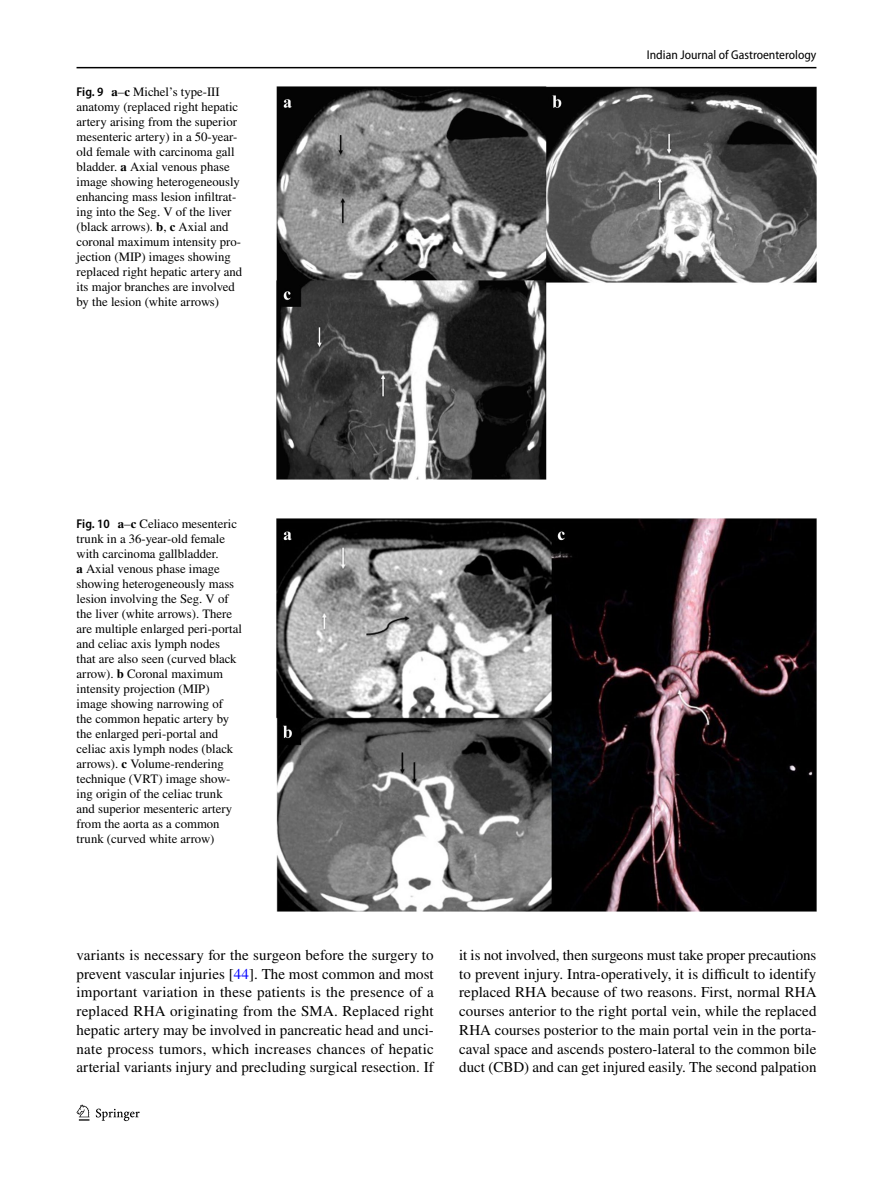
<style>
.page{position:relative;width:893px;height:1187px;background:#fff}
.page>*{position:absolute;margin:0;border:0;box-sizing:border-box;transform-origin:0 0}
.t1{font:15px/18.8px "STIX";letter-spacing:.005em;color:#000;text-align:justify}
.t2{font:12.75px/15px "STIX";color:#000}
.t3{font:semi-condensed 12.75px "Myriad Pro";color:#000}
.s1{font-family:"Myriad Pro";font-weight:600;font-stretch:semi-condensed}
.s2{font-weight:700}
.s3{color:#00f}
</style>
<div class="page">
<hr style="left:77px;top:67px;width:739px;height:1px;background:#000">
<svg style="left:77px;top:1104px;width:12px;height:16px"></svg>
<svg style="left:96px;top:1108px;width:44px;height:12px"></svg>
<img style="left:276px;top:87px;width:540px;height:392px">
<img style="left:276px;top:518px;width:540px;height:393px">
<p class="t2" style="left:77px;top:85px;width:167px"><span class="s1">Fig. 9</span> <span class="s2">a</span>–<span class="s2">c</span> Michel’s type-III anatomy (replaced right hepatic artery arising from the superior mesenteric artery) in a 50-year&shy;old female with carcinoma gall bladder. <span class="s2">a</span> Axial venous phase image showing heterogeneously enhancing mass lesion infiltrat&shy;ing into the Seg. V of the liver (black arrows). <span class="s2">b</span>, <span class="s2">c</span> Axial and coronal maximum intensity pro&shy;jection (MIP) images showing replaced right hepatic artery and its major branches are involved by the lesion (white arrows)</p>
<p class="t2" style="left:77px;top:517px;width:167px"><span class="s1">Fig. 10</span> <span class="s2">a</span>–<span class="s2">c</span> Celiaco mesenteric trunk in a 36-year-old female with carcinoma gallbladder.<br><span class="s2">a</span> Axial venous phase image showing heterogeneously mass lesion involving the Seg. V of the liver (white arrows). There are multiple enlarged peri-portal and celiac axis lymph nodes that are also seen (curved black arrow). <span class="s2">b</span> Coronal maximum intensity projection (MIP) image showing narrowing of<br>the common hepatic artery by the enlarged peri-portal and celiac axis lymph nodes (black arrows). <span class="s2">c</span> Volume-rendering technique (VRT) image show&shy;ing origin of the celiac trunk and superior mesenteric artery from the aorta as a common trunk (curved white arrow)</p>
<p class="t3" style="left:647px;top:48px;width:171px">Indian Journal of Gastroenterology</p>
<p class="t1" style="left:77px;top:946px;width:359px">variants is necessary for the surgeon before the surgery to prevent vascular injuries [<span class="s3">44</span>]. The most common and most important variation in these patients is the presence of a replaced RHA originating from the SMA. Replaced right hepatic artery may be involved in pancreatic head and unci&shy;nate process tumors, which increases chances of hepatic arterial variants injury and precluding surgical resection. If</p>
<p class="t1" style="left:459px;top:946px;width:359px">it is not involved, then surgeons must take proper precautions to prevent injury. Intra-operatively, it is difficult to identify replaced RHA because of two reasons. First, normal RHA courses anterior to the right portal vein, while the replaced RHA courses posterior to the main portal vein in the porta&shy;caval space and ascends postero-lateral to the common bile duct (CBD) and can get injured easily. The second palpation</p>
</div>
